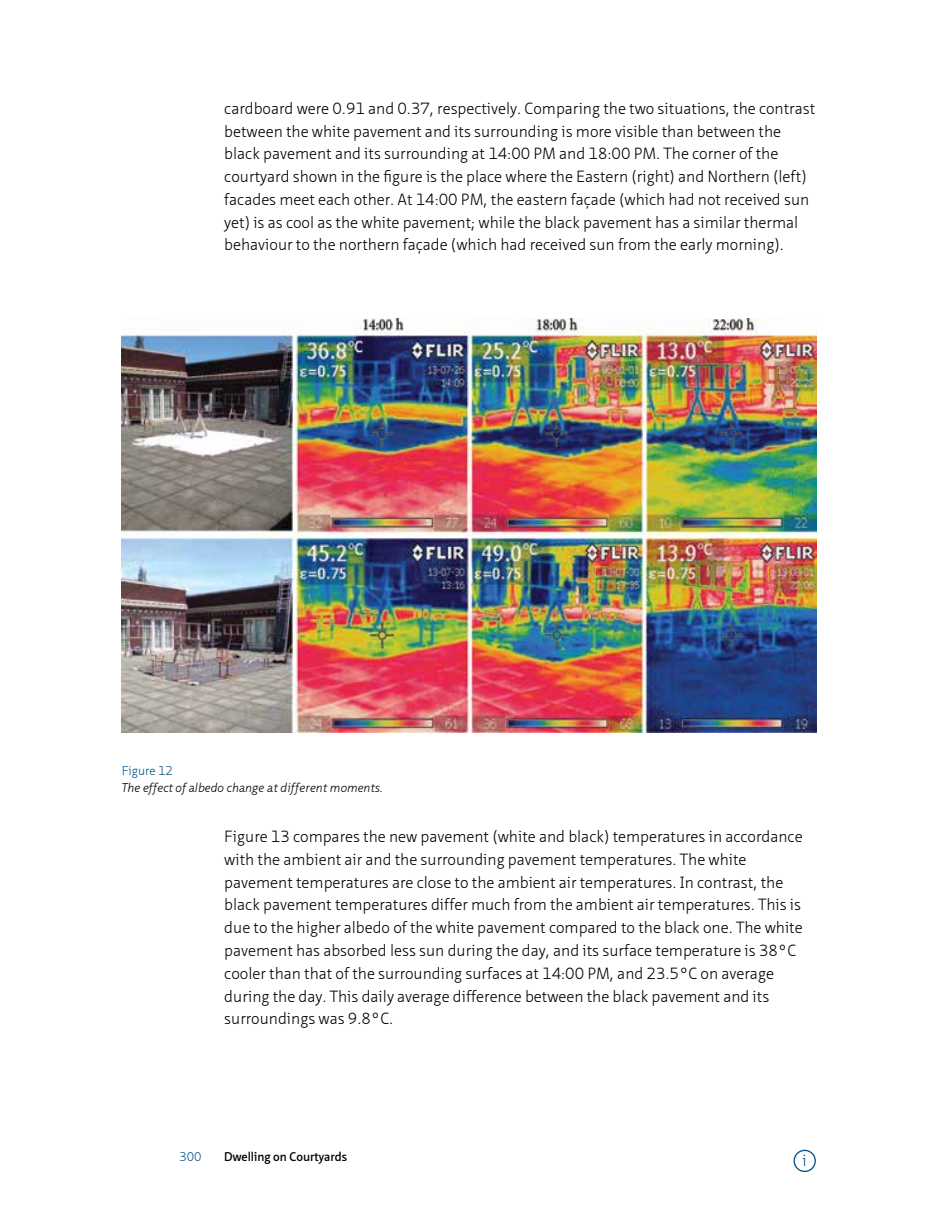
<style>
.page{position:relative;width:938px;height:1221px;background:#fff}
.page>*{position:absolute;margin:0;border:0;box-sizing:border-box;transform-origin:0 0}
.t1{font:300 15.75px/22.8px "Neue Sans";color:#000}
.t2{font:300 15.75px "Neue Sans";color:#005288}
.t3{font:italic 300 12.25px "Neue Sans";color:#000}
.t4{font:600 12.25px "Neue Sans";color:#000}
.t5{font:300 12.25px "Neue Sans";color:#005288}
</style>
<div class="page">
<img style="left:122px;top:319px;width:694px;height:413px">
<div style="left:793px;top:1149px;width:22px;height:22px;border:1px solid #005288;border-radius:50%"></div>
<p class="t1" style="left:224px;top:97px;width:592px">cardboard were 0.91 and 0.37, respectively. Comparing the two situations, the contrast between the white pavement and its surrounding is more visible than between the black pavement and its surrounding at 14:00 PM and 18:00 PM. The corner of the courtyard shown in the figure is the place where the Eastern (right) and Northern (left) facades meet each other. At 14:00 PM, the eastern façade (which had not received sun yet) is as cool as the white pavement; while the black pavement has a similar thermal behaviour to the northern façade (which had received sun from the early morning).</p>
<p class="t5" style="left:122px;top:763px;width:52px">Figure 12</p>
<p class="t3" style="left:122px;top:780px;width:262px">The effect of albedo change at different moments.</p>
<p class="t1" style="left:224px;top:825px;width:580px">Figure 13 compares the new pavement (white and black) temperatures in accordance with the ambient air and the surrounding pavement temperatures. The white pavement temperatures are close to the ambient air temperatures. In contrast, the black pavement temperatures differ much from the ambient air temperatures. This is due to the higher albedo of the white pavement compared to the black one. The white pavement has absorbed less sun during the day, and its surface temperature is 38°C cooler than that of the surrounding surfaces at 14:00 PM, and 23.5°C on average during the day. This daily average difference between the black pavement and its surroundings was 9.8°C.</p>
<p class="t5" style="left:179px;top:1149px;width:24px">300</p>
<p class="t4" style="left:224px;top:1149px;width:124px">Dwelling on Courtyards</p>
<p class="t2" style="left:802px;top:1151px;width:6px">i</p>
</div>
